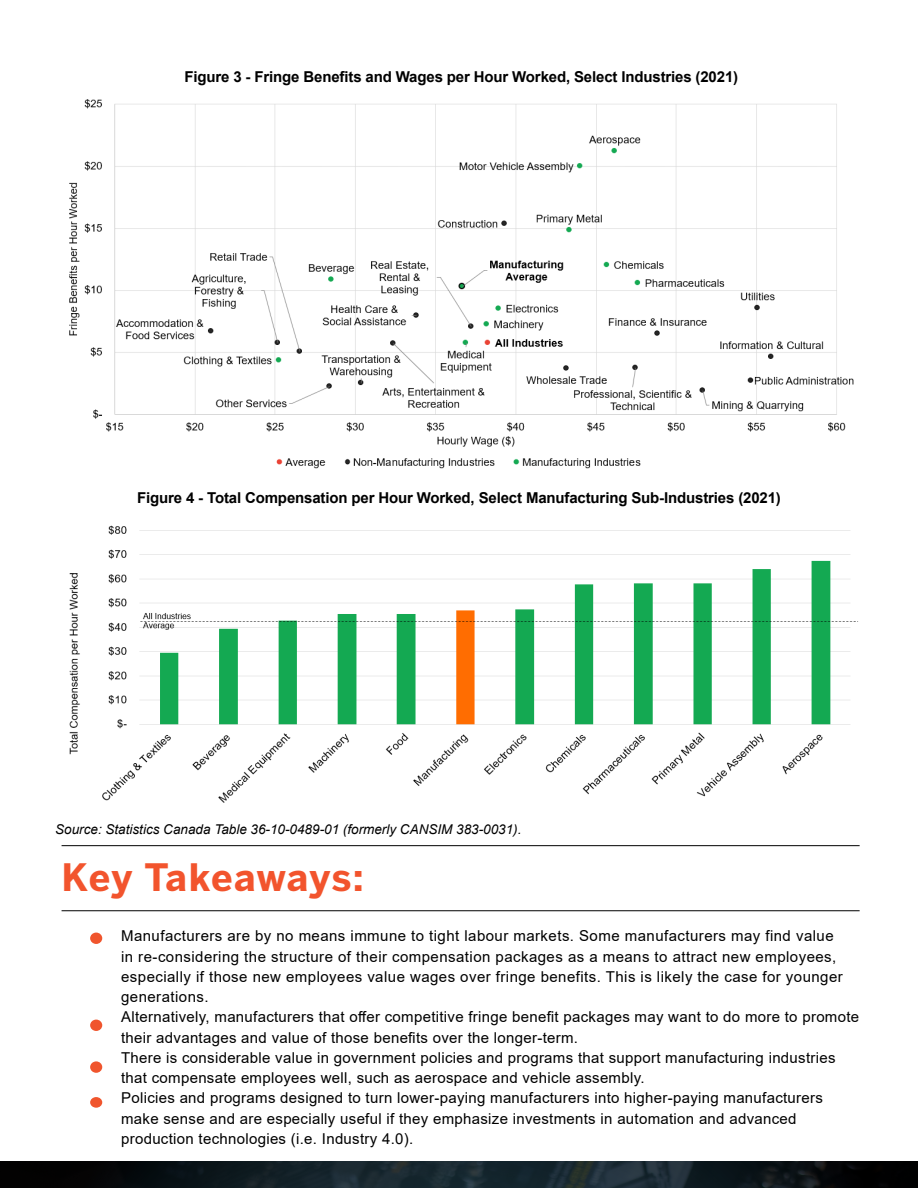
<style>
.page{position:relative;width:918px;height:1188px;background:#fff}
.page>*{position:absolute;margin:0;border:0;box-sizing:border-box;transform-origin:0 0}
.t1{font:700 37.5px "Benton Sans";letter-spacing:.025em;color:#f2542d}
.t2{font:15px/20.2px "Arial";letter-spacing:.02em;color:#000}
.t3{font:700 15px "Arial";letter-spacing:-.01em;color:#000}
.t4{font:italic 13.5px "Arial";color:#000}
</style>
<div class="page">
<hr style="left:62px;top:845px;width:798px;height:1px;background:#000">
<hr style="left:62px;top:910px;width:798px;height:1px;background:#000">
<div style="left:90px;top:933px;width:12px;height:11px;background:#f0552d;border-radius:50%"></div>
<div style="left:90px;top:1020px;width:12px;height:11px;background:#f0552d;border-radius:50%"></div>
<div style="left:90px;top:1061px;width:12px;height:12px;background:#f0552d;border-radius:50%"></div>
<svg style="left:0;top:1161px;width:918px;height:27px;background:#101a1f"></svg>
<img style="left:69px;top:99px;width:785px;height:370px">
<img style="left:69px;top:525px;width:789px;height:278px">
<div style="left:90px;top:1097px;width:12px;height:11px;background:#f0552d;border-radius:50%"></div>
<p class="t3" style="left:184px;top:66px;width:555px">Figure 3 - Fringe Benefits and Wages per Hour Worked, Select Industries (2021)</p>
<p class="t3" style="left:137px;top:488px;width:645px">Figure 4 - Total Compensation per Hour Worked, Select Manufacturing Sub-Industries (2021)</p>
<p class="t4" style="left:55px;top:820px;width:468px">Source: Statistics Canada Table 36-10-0489-01 (formerly CANSIM 383-0031).</p>
<h1 class="t1" style="left:62px;top:855px;width:304px">Key Takeaways:</h1>
<p class="t2" style="left:121px;top:926px;width:740px">Manufacturers are by no means immune to tight labour markets. Some manufacturers may find value<br>in re-considering the structure of their compensation packages as a means to attract new employees, especially if those new employees value wages over fringe benefits. This is likely the case for younger generations.<br>Alternatively, manufacturers that offer competitive fringe benefit packages may want to do more to promote their advantages and value of those benefits over the longer-term.<br>There is considerable value in government policies and programs that support manufacturing industries that compensate employees well, such as aerospace and vehicle assembly.<br>Policies and programs designed to turn lower-paying manufacturers into higher-paying manufacturers make sense and are especially useful if they emphasize investments in automation and advanced production technologies (i.e. Industry 4.0).</p>
</div>
